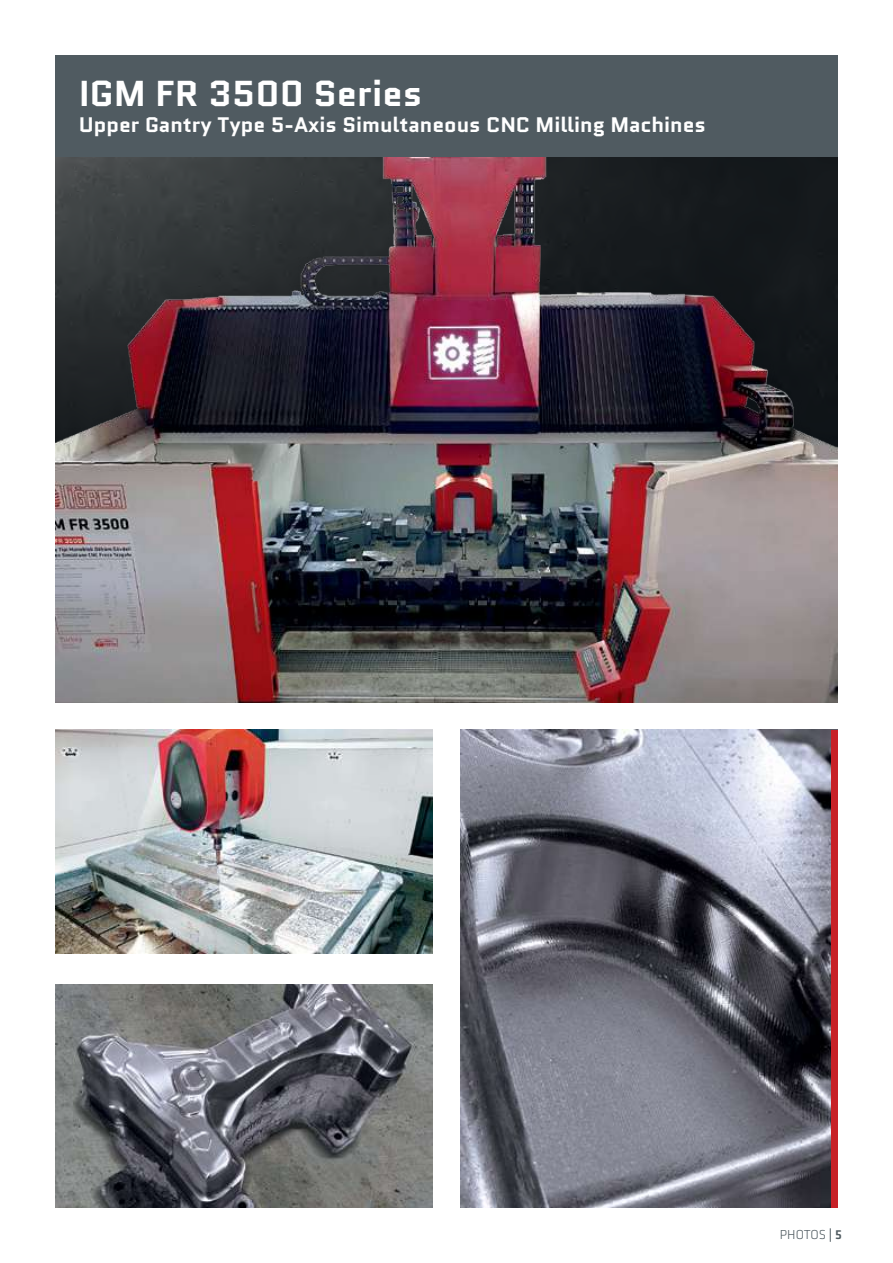
<style>
.page{position:relative;width:893px;height:1263px;background:#fff}
.page>*{position:absolute;margin:0;border:0;box-sizing:border-box;transform-origin:0 0}
.t1{font:700 36px "Quantico";color:#fff}
.t2{font:700 21px "Quantico";color:#fff}
.t3{font:300 13.5px "Klavika";letter-spacing:-.01em;color:#505b61}
.s1{font-weight:500}
</style>
<div class="page">
<div style="left:55px;top:55px;width:783px;height:102px;background:#505b61"></div>
<img style="left:460px;top:730px;width:371px;height:478px">
<img style="left:55px;top:730px;width:378px;height:223px">
<div style="left:831px;top:730px;width:7px;height:478px;background:#c72127"></div>
<img style="left:55px;top:158px;width:783px;height:544px">
<img style="left:55px;top:984px;width:378px;height:224px">
<h1 class="t1" style="left:79px;top:72px;width:345px">IGM FR 3500 Series</h1>
<p class="t2" style="left:79px;top:111px;width:629px">Upper Gantry Type 5-Axis Simultaneous CNC Milling Machines</p>
<p class="t3" style="left:780px;top:1227px;width:63px">PH OTOS <span class="s1">| 5</span></p>
</div>
